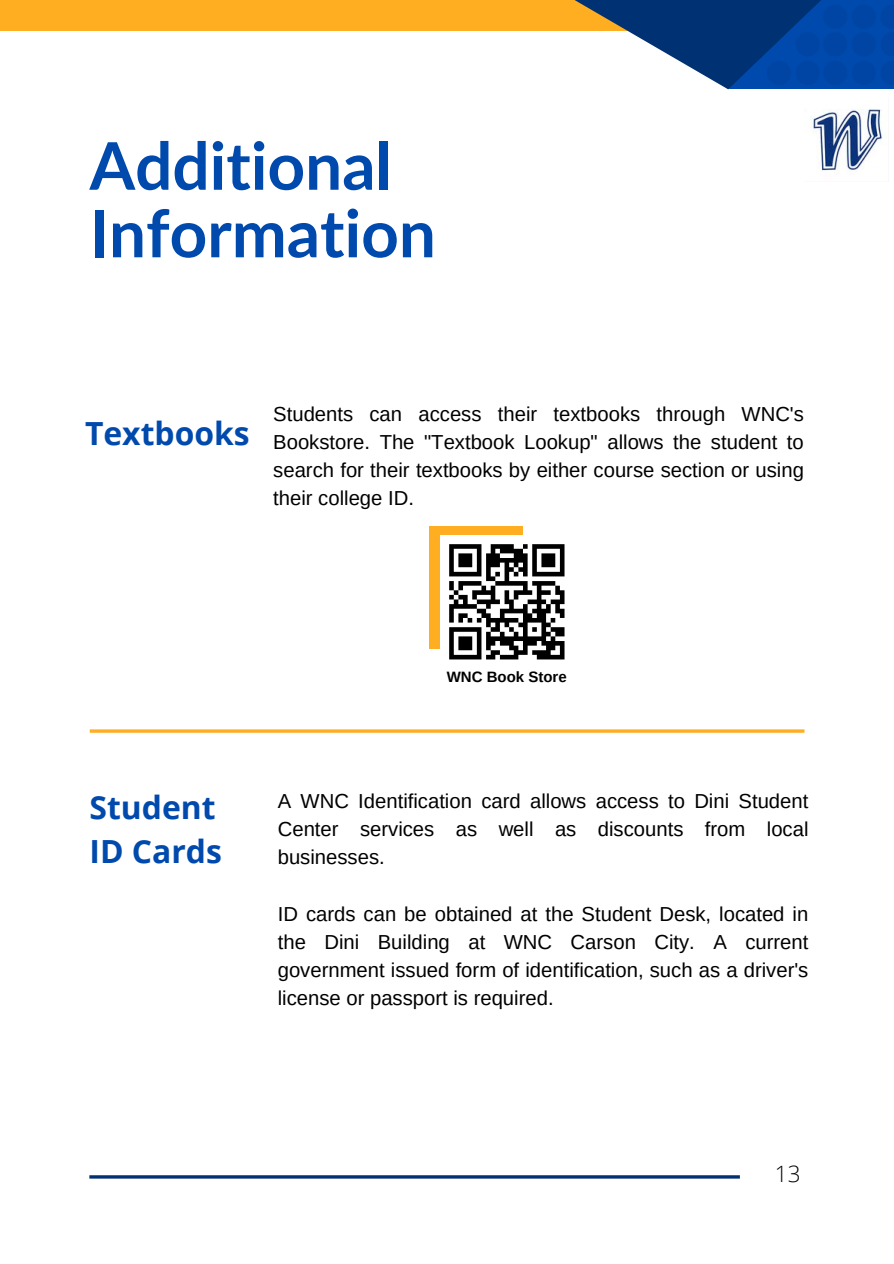
<style>
.page{position:relative;width:894px;height:1264px;background:#fff}
.page>*{position:absolute;margin:0;border:0;box-sizing:border-box;transform-origin:0 0}
.t1{font:700 65.7px/67.5px "Lato";color:#004aad}
.t2{font:700 31.8px/43.8px "Open Sans";color:#004aad}
.t3{font:300 22.5px "Open Sans";color:#000}
.t4{font:20.25px/28.2px "Arimo";color:#000;text-align:justify}
.t5{font:700 15px "Arimo";color:#000}
</style>
<div class="page">
<hr style="left:90px;top:729px;width:714px;height:3px;background:#ffad21">
<hr style="left:89px;top:1175px;width:650px;height:3px;background:#003172">
<div style="left:0;top:0;width:700px;height:31px;background:#ffad21"></div>
<svg style="left:574px;top:0;width:154px;height:89px"></svg>
<svg style="left:728px;top:0;width:165px;height:89px;background:#003985"></svg>
<svg style="left:767px;top:0;width:126px;height:84px;background:#0044a0"></svg>
<div style="left:429px;top:526px;width:93px;height:123px;background:#ffad21"></div>
<div style="left:440px;top:535px;width:133px;height:133px;background:#fff"></div>
<svg style="left:449px;top:544px;width:115px;height:115px"></svg>
<hr style="left:500px;top:655px;width:18px;height:4px;background:#000">
<hr style="left:536px;top:655px;width:28px;height:4px;background:#000">
<img style="left:804px;top:109px;width:78px;height:62px">
<p class="t1" style="left:89px;top:130px;width:348px">Additional<br>Information</p>
<h1 class="t2" style="left:85px;top:411px;width:166px">Textbooks</h1>
<h3 class="t4" style="left:273px;top:399px;width:532px">Students can access their textbooks through WNC's Bookstore. The "Textbook Lookup" allows the student to search for their textbooks by either course section or using their college ID.</h3>
<p class="t2" style="left:89px;top:785px;width:134px">Student<br>ID Cards</p>
<h2 class="t5" style="left:446px;top:668px;width:121px">WNC Book Store</h2>
<p class="t4" style="left:278px;top:786px;width:532px">A WNC Identification card allows access to Dini Student Center services as well as discounts from local businesses.</p>
<p class="t4" style="left:278px;top:899px;width:532px">ID cards can be obtained at the Student Desk, located in the Dini Building at WNC Carson City. A current government issued form of identification, such as a driver's license or passport is required.</p>
<h2 class="t3" style="left:774px;top:1157px;width:27px">13</h2>
</div>
